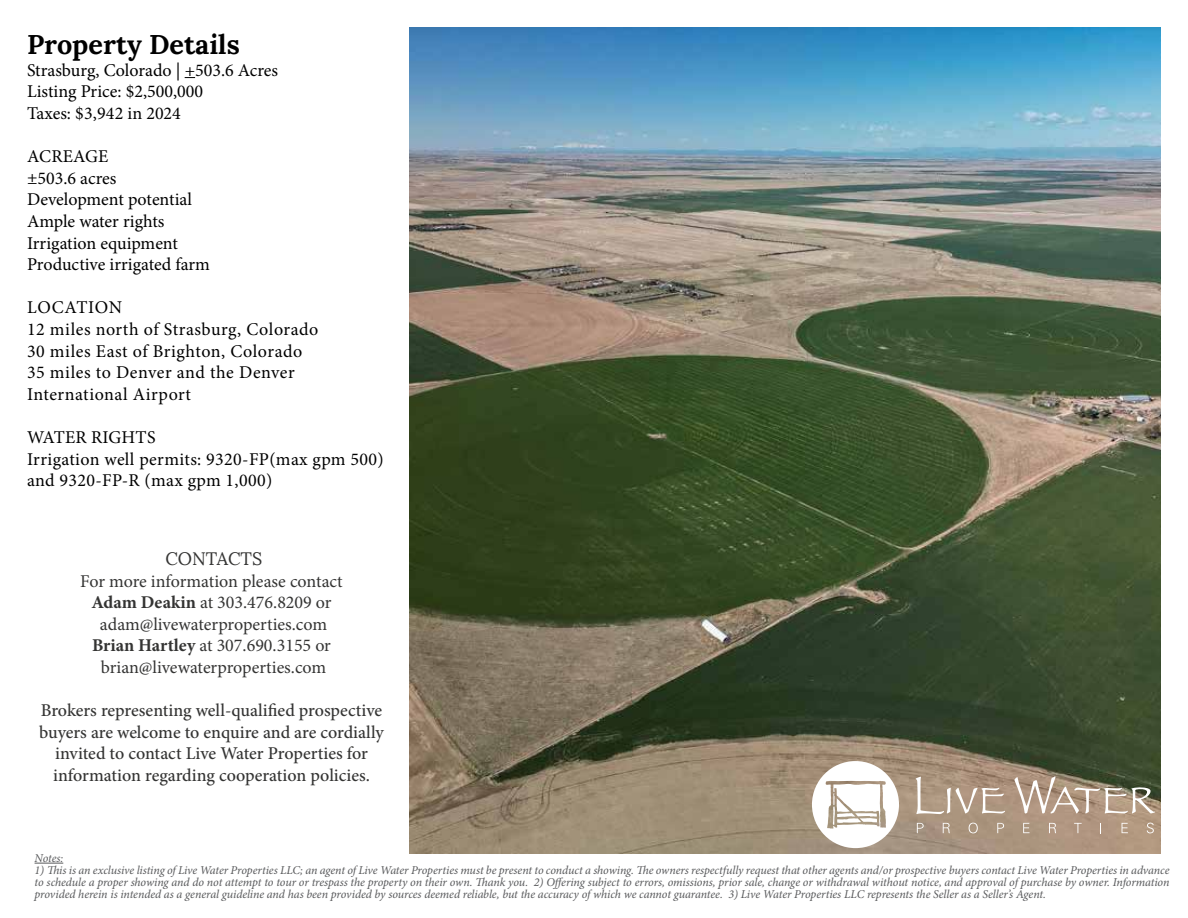
<style>
.page{position:relative;width:1188px;height:918px;background:#fff}
.page>*{position:absolute;margin:0;border:0;box-sizing:border-box;transform-origin:0 0}
.t1{font:700 27px "Lora";color:#000}
.t2{font:18px/21.6px "Minion Pro";letter-spacing:.01em;color:#000}
.t3{font:500 18px/21.6px "Minion Pro";color:#343433;text-align:center}
.t4{font:18px/21.6px "Minion Pro";color:#343433;text-align:center}
.t5{font:18px/21.6px "Minion Pro";letter-spacing:.03em;color:#000}
.t6{font:18px "Lora";color:#343433}
.t7{font:italic 12px/12px "Minion Pro";letter-spacing:-.005em;color:#58595b;text-align:justify}
.s1{font-weight:700}
</style>
<div class="page">
<svg style="left:35px;top:863px;width:28px;height:1px"></svg>
<img style="left:410px;top:27px;width:751px;height:826px">
<svg style="left:916px;top:777px;width:89px;height:37px;background:#b9a592"></svg>
<svg style="left:1014px;top:776px;width:141px;height:38px;background:#a89986"></svg>
<svg style="left:917px;top:823px;width:7px;height:10px"></svg>
<svg style="left:943px;top:823px;width:7px;height:10px"></svg>
<svg style="left:969px;top:823px;width:9px;height:10px"></svg>
<svg style="left:997px;top:823px;width:7px;height:10px"></svg>
<svg style="left:1023px;top:823px;width:7px;height:10px"></svg>
<svg style="left:1049px;top:823px;width:7px;height:10px"></svg>
<svg style="left:1074px;top:823px;width:8px;height:10px"></svg>
<svg style="left:1122px;top:823px;width:6px;height:10px"></svg>
<svg style="left:1147px;top:823px;width:7px;height:10px"></svg>
<svg style="left:812px;top:761px;width:87px;height:87px"></svg>
<h1 class="t1" style="left:27px;top:27px;width:214px">Property Details</h1>
<h2 class="t2" style="left:27px;top:59px;width:253px">Strasburg, Colorado | +503.6 Acres<br>Listing Price: $2,500,000<br>Taxes: $3,942 in 2024</h2>
<h2 class="t2" style="left:27px;top:146px;width:185px">ACREAGE<br>±503.6 acres<br>Development potential<br>Ample water rights<br>Irrigation equipment<br>Productive irrigated farm</h2>
<h2 class="t5" style="left:27px;top:297px;width:293px">LOCATION<br>12 miles north of Strasburg, Colorado<br>30 miles East of Brighton, Colorado<br>35 miles to Denver and the Denver<br>International Airport</h2>
<h2 class="t2" style="left:27px;top:427px;width:358px">WATER RIGHTS<br>Irrigation well permits: 9320-FP(max gpm 500) and 9320-FP-R (max gpm 1,000)</h2>
<h2 class="t6" style="left:165px;top:548px;width:99px">CONTACTS</h2>
<h2 class="t4" style="left:80px;top:570px;width:264px">For more information please contact <span class="s1">Adam Deakin</span> at 303.476.8209 or adam@livewaterproperties.com <span class="s1">Brian Hartley</span> at 307.690.3155 or brian@livewaterproperties.com</h2>
<h2 class="t3" style="left:39px;top:700px;width:346px">Brokers representing well-qualified prospective buyers are welcome to enquire and are cordially invited to contact Live Water Properties for information regarding cooperation policies.</h2>
<p class="t7" style="left:35px;top:852px;width:30px">Notes:</p>
<p class="t7" style="left:35px;top:864px;width:1137px">1) This is an exclusive listing of Live Water Properties LLC; an agent of Live Water Properties must be present to conduct a showing. The owners respectfully request that other agents and/or prospective buyers contact Live Water Properties in advance to schedule a proper showing and do not attempt to tour or trespass the property on their own. Thank you. 2) Offering subject to errors, omissions, prior sale, change or withdrawal without notice, and approval of purchase by owner. Information provided herein is intended as a general guideline and has been provided by sources deemed reliable, but the accuracy of which we cannot guarantee. 3) Live Water Properties LLC represents the Seller as a Seller’s Agent.</p>
</div>
